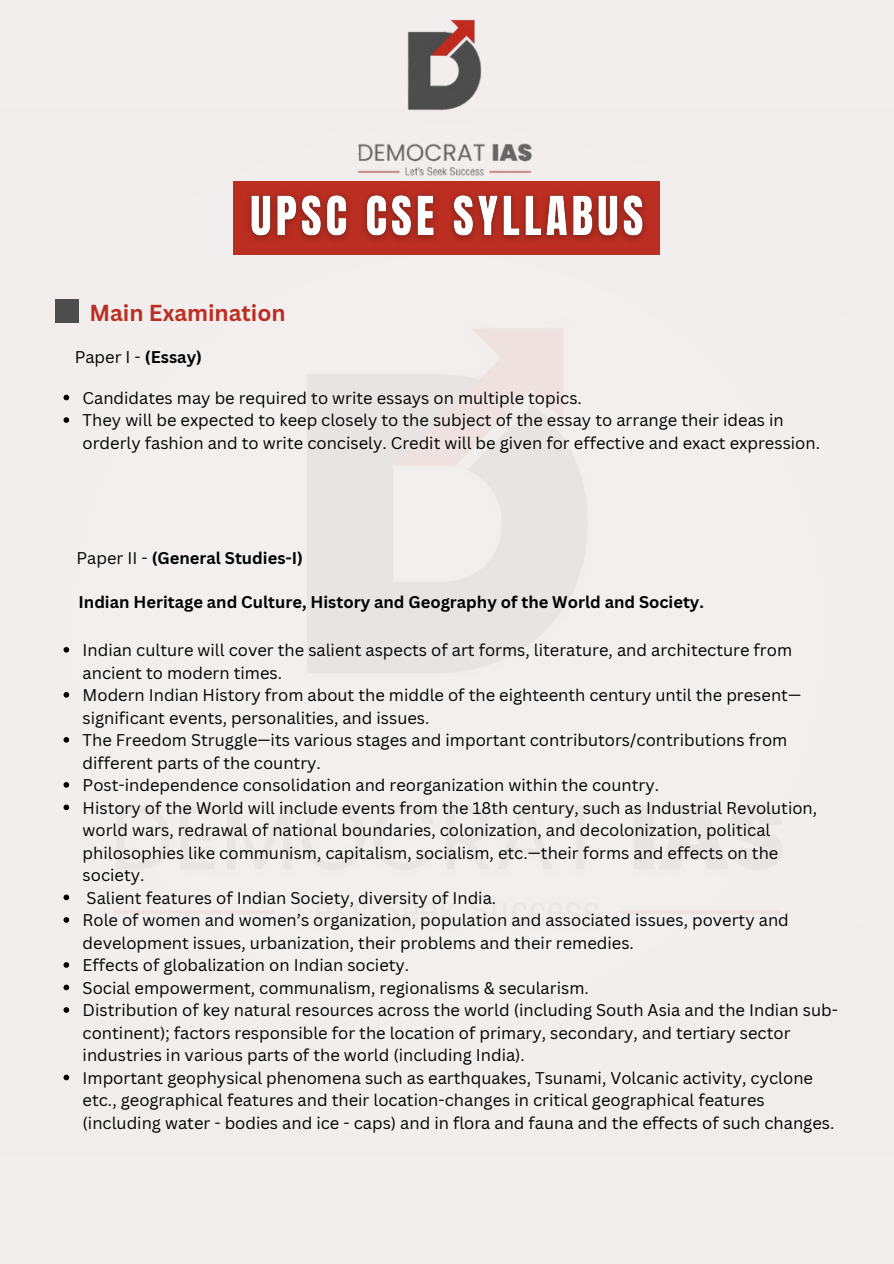
<style>
.page{position:relative;width:894px;height:1264px;background:#fff}
.page>*{position:absolute;margin:0;border:0;box-sizing:border-box;transform-origin:0 0}
.t1{font:700 22.5px "Canva Sans";color:#bb2e21}
.t2{font:16.5px/22.5px "Canva Sans";color:#000}
.t3{font:700 16.5px "Canva Sans";color:#000}
.s1{font-weight:700}
.s2{font-weight:400}
</style>
<div class="page">
<div style="left:0;top:0;width:893px;height:1263px;background:#f2eeed"></div>
<img style="left:64px;top:329px;width:716px;height:752px">
<img style="left:357px;top:19px;width:175px;height:157px">
<div style="left:233px;top:181px;width:427px;height:74px;background:#bb2e21"></div>
<img style="left:248px;top:194px;width:398px;height:46px">
<div style="left:55px;top:299px;width:24px;height:24px;background:#4e4e4e"></div>
<svg style="left:63px;top:395px;width:6px;height:5px"></svg>
<svg style="left:63px;top:417px;width:6px;height:6px"></svg>
<svg style="left:63px;top:647px;width:6px;height:5px"></svg>
<svg style="left:63px;top:692px;width:6px;height:5px"></svg>
<svg style="left:63px;top:737px;width:6px;height:5px"></svg>
<svg style="left:63px;top:782px;width:6px;height:5px"></svg>
<svg style="left:63px;top:804px;width:6px;height:6px"></svg>
<svg style="left:63px;top:894px;width:6px;height:6px"></svg>
<svg style="left:63px;top:917px;width:6px;height:5px"></svg>
<svg style="left:63px;top:962px;width:6px;height:5px"></svg>
<svg style="left:63px;top:984px;width:6px;height:6px"></svg>
<svg style="left:63px;top:1007px;width:6px;height:5px"></svg>
<svg style="left:63px;top:1074px;width:6px;height:6px"></svg>
<p class="t1" style="left:89px;top:297px;width:198px">Main Examination</p>
<p class="t2" style="left:75px;top:345px;width:129px">Paper I - <span class="s1">(Essay)</span></p>
<h2 class="t2" style="left:83px;top:386px;width:500px">Candidates may be required to write essays on multiple topics.</h2>
<p class="t2" style="left:83px;top:408px;width:738px">They will be expected to keep closely to the subject of the essay to arrange their ideas in orderly fashion and to write concisely. Credit will be given for effective and exact expression.</p>
<p class="t3" style="left:76px;top:547px;width:228px"><span class="s2">Paper II -</span> (General Studies-I)</p>
<p class="t3" style="left:78px;top:590px;width:626px">Indian Heritage and Culture, History and Geography of the World and Society.</p>
<p class="t2" style="left:83px;top:638px;width:711px">Indian culture will cover the salient aspects of art forms, literature, and architecture from ancient to modern times.</p>
<h3 class="t2" style="left:83px;top:683px;width:719px">Modern Indian History from about the middle of the eighteenth century until the present— significant events, personalities, and issues.</h3>
<p class="t2" style="left:83px;top:728px;width:706px">The Freedom Struggle—its various stages and important contributors/contributions from different parts of the country.</p>
<p class="t2" style="left:83px;top:773px;width:578px">Post-independence consolidation and reorganization within the country.</p>
<p class="t2" style="left:83px;top:796px;width:736px">History of the World will include events from the 18th century, such as Industrial Revolution, world wars, redrawal of national boundaries, colonization, and decolonization, political philosophies like communism, capitalism, socialism, etc.—their forms and effects on the society.</p>
<p class="t2" style="left:87px;top:886px;width:411px">Salient features of Indian Society, diversity of India.</p>
<p class="t2" style="left:83px;top:908px;width:707px">Role of women and women’s organization, population and associated issues, poverty and development issues, urbanization, their problems and their remedies.</p>
<p class="t2" style="left:83px;top:953px;width:328px">Effects of globalization on Indian society.</p>
<p class="t2" style="left:83px;top:976px;width:507px">Social empowerment, communalism, regionalisms &amp; secularism.</p>
<p class="t2" style="left:83px;top:998px;width:756px">Distribution of key natural resources across the world (including South Asia and the Indian sub&shy;continent); factors responsible for the location of primary, secondary, and tertiary sector industries in various parts of the world (including India).</p>
<p class="t2" style="left:83px;top:1066px;width:753px">Important geophysical phenomena such as earthquakes, Tsunami, Volcanic activity, cyclone etc., geographical features and their location-changes in critical geographical features (including water - bodies and ice - caps) and in flora and fauna and the effects of such changes.</p>
</div>
